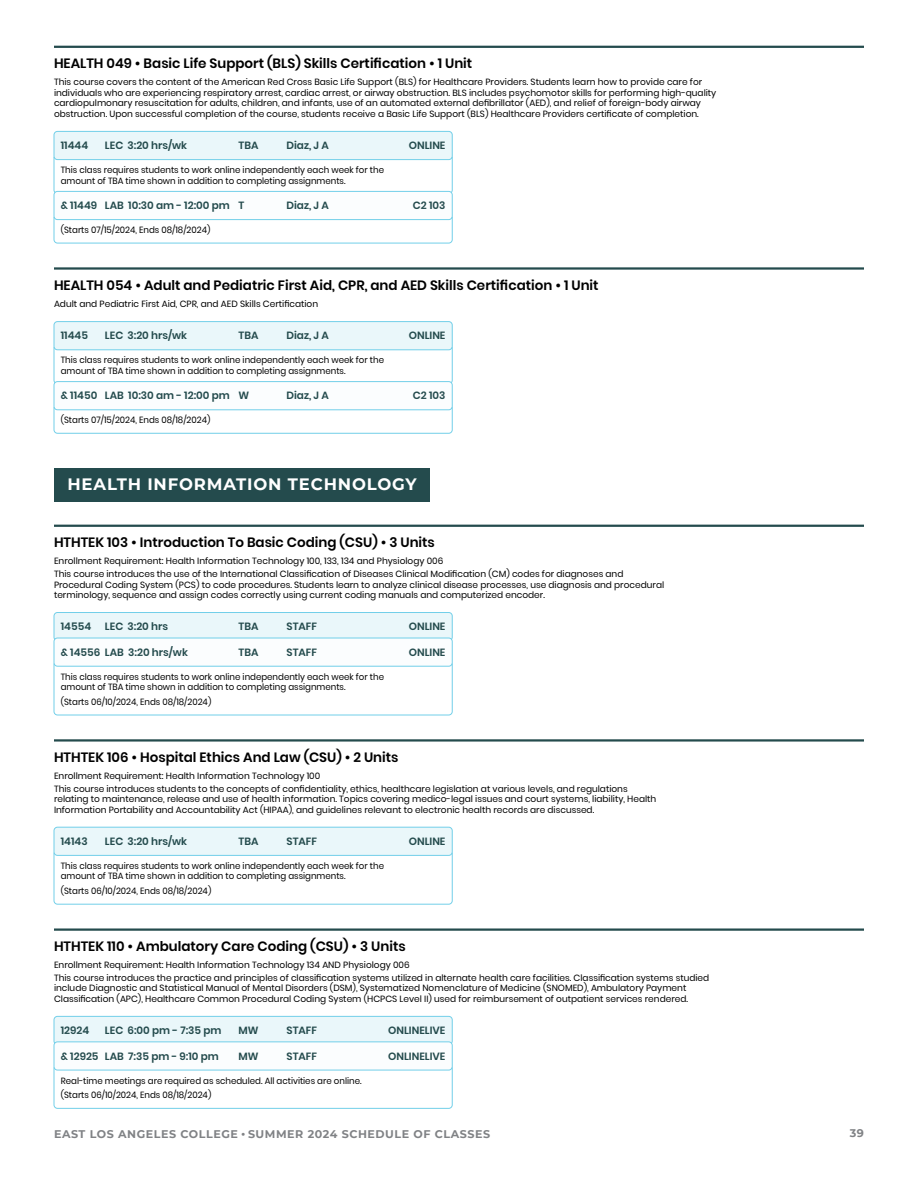
<style>
.page{position:relative;width:918px;height:1188px;background:#fff}
.page>*{position:absolute;margin:0;border:0;box-sizing:border-box;transform-origin:0 0}
.t1{font:700 16.5px "Montserrat";letter-spacing:.05em;color:#fff}
.t2{font:600 13.5px "Poppins";color:#000}
.t3{font:700 11.1px "Montserrat";letter-spacing:.05em;color:#808285}
.t4{font:600 10.5px "Poppins";color:#244b4d}
.t5{font:9px/10.5px "Poppins";color:#000}
.t6{font:9px/10.5px "Poppins";color:#000;scale:.96 1}
.s1{font-family:"Poppins";font-weight:500}
</style>
<div class="page">
<hr style="left:54px;top:46px;width:810px;height:2px;background:#244b4d">
<div style="left:54px;top:131px;width:398px;height:29px;background:#eaf7fa;border-radius:4px"></div>
<div style="left:54px;top:131px;width:399px;height:29px;border:1px solid #72cfe9;border-radius:4px"></div>
<svg style="left:53px;top:156px;width:400px;height:38px"></svg>
<div style="left:54px;top:191px;width:398px;height:29px;background:#fbfdfe;border-radius:4px"></div>
<div style="left:54px;top:191px;width:399px;height:29px;border:1px solid #72cfe9;border-radius:4px"></div>
<svg style="left:53px;top:216px;width:400px;height:28px"></svg>
<hr style="left:54px;top:267px;width:810px;height:3px;background:#244b4d">
<div style="left:54px;top:322px;width:398px;height:28px;background:#eaf7fa;border-radius:4px"></div>
<div style="left:54px;top:321px;width:399px;height:29px;border:1px solid #72cfe9;border-radius:4px"></div>
<svg style="left:53px;top:346px;width:400px;height:39px"></svg>
<div style="left:54px;top:382px;width:398px;height:28px;background:#fbfdfe;border-radius:4px"></div>
<div style="left:54px;top:381px;width:399px;height:29px;border:1px solid #72cfe9;border-radius:4px"></div>
<svg style="left:53px;top:406px;width:400px;height:28px"></svg>
<div style="left:54px;top:468px;width:375px;height:33px;background:#244b4d"></div>
<hr style="left:54px;top:525px;width:810px;height:2px;background:#244b4d">
<div style="left:54px;top:613px;width:398px;height:28px;background:#eaf7fa;border-radius:4px"></div>
<div style="left:54px;top:612px;width:399px;height:29px;border:1px solid #72cfe9;border-radius:4px"></div>
<div style="left:54px;top:638px;width:398px;height:28px;background:#fbfdfe;border-radius:4px"></div>
<div style="left:54px;top:638px;width:399px;height:29px;border:1px solid #72cfe9;border-radius:4px"></div>
<svg style="left:53px;top:663px;width:400px;height:53px"></svg>
<hr style="left:54px;top:739px;width:810px;height:3px;background:#244b4d">
<div style="left:54px;top:827px;width:398px;height:28px;background:#eaf7fa;border-radius:4px"></div>
<div style="left:54px;top:827px;width:399px;height:29px;border:1px solid #72cfe9;border-radius:4px"></div>
<svg style="left:53px;top:852px;width:400px;height:53px"></svg>
<hr style="left:54px;top:928px;width:810px;height:3px;background:#244b4d">
<div style="left:54px;top:1016px;width:398px;height:29px;background:#eaf7fa;border-radius:4px"></div>
<div style="left:54px;top:1016px;width:399px;height:29px;border:1px solid #72cfe9;border-radius:4px"></div>
<div style="left:54px;top:1042px;width:398px;height:28px;background:#fbfdfe;border-radius:4px"></div>
<div style="left:54px;top:1041px;width:399px;height:29px;border:1px solid #72cfe9;border-radius:4px"></div>
<svg style="left:53px;top:1067px;width:400px;height:42px"></svg>
<h2 class="t2" style="left:54px;top:56px;width:420px">HEALTH 049 • Basic Life Support (BLS) Skills Certification • 1 Unit</h2>
<p class="t5" style="left:54px;top:77px;width:664px">This course covers the content of the American Red Cross Basic Life Support (BLS) for Healthcare Providers. Students learn how to provide care for individuals who are experiencing respiratory arrest, cardiac arrest, or airway obstruction. BLS includes psychomotor skills for performing high-quality cardiopulmonary resuscitation for adults, children, and infants, use of an automated external defibrillator (AED), and relief of foreign-body airway obstruction. Upon successful completion of the course, students receive a Basic Life Support (BLS) Healthcare Providers certificate of completion.</p>
<p class="t4" style="left:61px;top:139px;width:29px">11444</p>
<p class="t4" style="left:105px;top:139px;width:84px">LEC 3:20 hrs/wk</p>
<p class="t4" style="left:238px;top:139px;width:21px">TBA</p>
<p class="t4" style="left:286px;top:139px;width:44px">Diaz, J A</p>
<p class="t4" style="left:409px;top:139px;width:38px">ONLINE</p>
<p class="t6" style="left:61px;top:165px;width:338px">This class requires students to work online independently each week for the amount of TBA time shown in addition to completing assignments.</p>
<p class="t4" style="left:61px;top:199px;width:185px">&amp; 11449 LAB 10:30 am - 12:00 pm T</p>
<p class="t4" style="left:286px;top:199px;width:44px">Diaz, J A</p>
<p class="t4" style="left:413px;top:199px;width:34px">C2 103</p>
<p class="t6" style="left:61px;top:225px;width:157px">(Starts 07/15/2024, Ends 08/18/2024)</p>
<h2 class="t2" style="left:54px;top:277px;width:546px">HEALTH 054 • Adult and Pediatric First Aid, CPR, and AED Skills Certification • 1 Unit</h2>
<p class="t5" style="left:54px;top:299px;width:266px">Adult and Pediatric First Aid, CPR, and AED Skills Certification</p>
<p class="t4" style="left:61px;top:330px;width:29px">11445</p>
<p class="t4" style="left:105px;top:330px;width:84px">LEC 3:20 hrs/wk</p>
<p class="t4" style="left:238px;top:330px;width:21px">TBA</p>
<p class="t4" style="left:286px;top:330px;width:44px">Diaz, J A</p>
<p class="t4" style="left:409px;top:330px;width:38px">ONLINE</p>
<p class="t6" style="left:61px;top:355px;width:338px">This class requires students to work online independently each week for the amount of TBA time shown in addition to completing assignments.</p>
<p class="t4" style="left:61px;top:390px;width:190px">&amp; 11450 LAB 10:30 am - 12:00 pm W</p>
<p class="t4" style="left:286px;top:390px;width:44px">Diaz, J A</p>
<p class="t4" style="left:413px;top:390px;width:34px">C2 103</p>
<p class="t6" style="left:61px;top:415px;width:157px">(Starts 07/15/2024, Ends 08/18/2024)</p>
<h1 class="t1" style="left:68px;top:473px;width:351px">HEALTH INFORMATION TECHNOLOGY</h1>
<h2 class="t2" style="left:54px;top:535px;width:382px">HTHTEK 103 • Introduction To Basic Coding (CSU) • 3 Units</h2>
<p class="t5" style="left:54px;top:555px;width:571px;line-height:12.6px">Enrollment Requirement: Health Information Technology 100, 133, 134 and Physiology 006<br>This course introduces the use of the International Classification of Diseases Clinical Modification (CM) codes for diagnoses and</p>
<p class="t5" style="left:54px;top:579px;width:612px">Procedural Coding System (PCS) to code procedures. Students learn to analyze clinical disease processes, use diagnosis and procedural terminology, sequence and assign codes correctly using current coding manuals and computerized encoder.</p>
<p class="t4" style="left:61px;top:621px;width:32px">14554</p>
<p class="t4" style="left:105px;top:621px;width:65px">LEC 3:20 hrs</p>
<p class="t4" style="left:238px;top:621px;width:21px">TBA</p>
<p class="t4" style="left:286px;top:621px;width:32px">STAFF</p>
<p class="t4" style="left:409px;top:621px;width:38px">ONLINE</p>
<p class="t4" style="left:61px;top:646px;width:129px">&amp; 14556 LAB 3:20 hrs/wk</p>
<p class="t4" style="left:238px;top:646px;width:21px">TBA</p>
<p class="t4" style="left:286px;top:646px;width:32px">STAFF</p>
<p class="t4" style="left:409px;top:646px;width:38px">ONLINE</p>
<p class="t6" style="left:61px;top:671px;width:338px">This class requires students to work online independently each week for the amount of TBA time shown in addition to completing assignments.</p>
<p class="t6" style="left:61px;top:697px;width:158px">(Starts 06/10/2024, Ends 08/18/2024)</p>
<h2 class="t2" style="left:54px;top:749px;width:346px">HTHTEK 106 • Hospital Ethics And Law (CSU) • 2 Units</h2>
<p class="t5" style="left:54px;top:770px;width:575px;line-height:12.6px">Enrollment Requirement: Health Information Technology 100<br>This course introduces students to the concepts of confidentiality, ethics, healthcare legislation at various levels, and regulations</p>
<p class="t5" style="left:54px;top:794px;width:604px">relating to maintenance, release and use of health information. Topics covering medico-legal issues and court systems, liability, Health<br>Information Portability and Accountability Act (HIPAA), and guidelines relevant to electronic health records are discussed.</p>
<p class="t4" style="left:61px;top:835px;width:28px">14143</p>
<p class="t4" style="left:105px;top:835px;width:84px">LEC 3:20 hrs/wk</p>
<p class="t4" style="left:238px;top:835px;width:21px">TBA</p>
<p class="t4" style="left:286px;top:835px;width:32px">STAFF</p>
<p class="t4" style="left:409px;top:835px;width:38px">ONLINE</p>
<p class="t6" style="left:61px;top:861px;width:338px">This class requires students to work online independently each week for the amount of TBA time shown in addition to completing assignments.</p>
<p class="t6" style="left:61px;top:886px;width:158px">(Starts 06/10/2024, Ends 08/18/2024)</p>
<h2 class="t2" style="left:54px;top:938px;width:353px">HTHTEK 110 • Ambulatory Care Coding (CSU) • 3 Units</h2>
<p class="t5" style="left:54px;top:959px;width:657px;line-height:12.6px">Enrollment Requirement: Health Information Technology 134 AND Physiology 006<br>This course introduces the practice and principles of classification systems utilized in alternate health care facilities. Classification systems studied</p>
<p class="t5" style="left:54px;top:983px;width:636px">include Diagnostic and Statistical Manual of Mental Disorders (DSM), Systematized Nomenclature of Medicine (SNOMED), Ambulatory Payment<br>Classification (APC), Healthcare Common Procedural Coding System (HCPCS Level II) used for reimbursement of outpatient services rendered.</p>
<p class="t4" style="left:61px;top:1024px;width:30px">12924</p>
<p class="t4" style="left:105px;top:1024px;width:118px">LEC 6:00 pm - 7:35 pm</p>
<p class="t4" style="left:238px;top:1024px;width:22px">MW</p>
<p class="t4" style="left:286px;top:1024px;width:32px">STAFF</p>
<p class="t4" style="left:388px;top:1024px;width:59px">ONLINELIVE</p>
<p class="t4" style="left:61px;top:1050px;width:160px">&amp; 12925 LAB 7:35 pm - 9:10 pm</p>
<p class="t4" style="left:238px;top:1050px;width:22px">MW</p>
<p class="t4" style="left:286px;top:1050px;width:32px">STAFF</p>
<p class="t4" style="left:388px;top:1050px;width:59px">ONLINELIVE</p>
<p class="t6" style="left:61px;top:1073px;width:315px;line-height:14.9px">Real-time meetings are required as scheduled. All activities are online. (Starts 06/10/2024, Ends 08/18/2024)</p>
<p class="t3" style="left:54px;top:1126px;width:438px">EAST LOS ANGELES COLLEGE <span class="s1">•</span> SUMMER 2024 SCHEDULE OF CLASSES</p>
<p class="t3" style="left:850px;top:1125px;width:16px">39</p>
</div>
